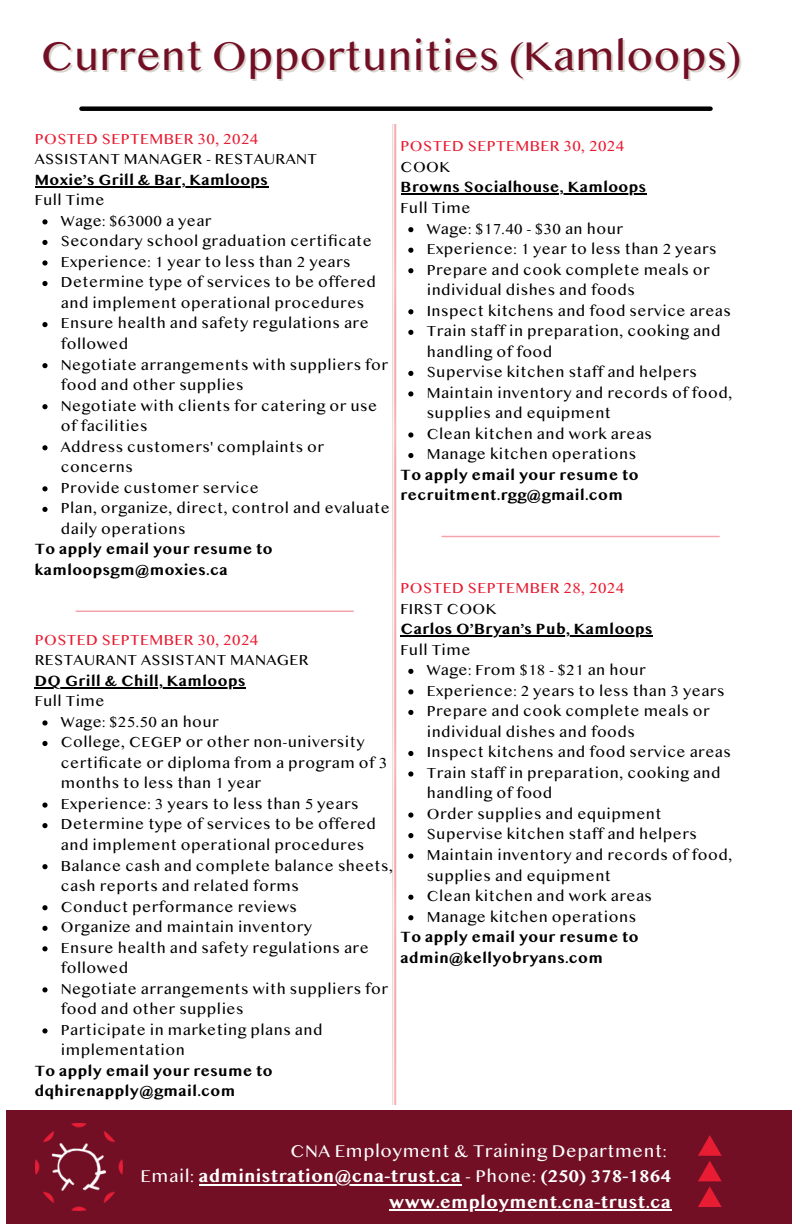
<style>
.page{position:relative;width:792px;height:1224px;background:#fff}
.page>*{position:absolute;margin:0;border:0;box-sizing:border-box;transform-origin:0 0}
.t1{font:42.4px "Myanmar MN";color:#720f25}
.t2{font:700 18px/25.6px "Myanmar MN";letter-spacing:.03em;color:#fff;text-align:right}
.t3{font:15.4px/20.6px "Myanmar MN";letter-spacing:.03em;color:#000}
.t4{font:700 15.4px/20.6px "Myanmar MN";letter-spacing:.03em;color:#000}
.t5{font:15.4px "Myanmar MN";letter-spacing:.03em;color:#e81c32}
.s1{font-weight:400}
</style>
<div class="page">
<div style="left:6px;top:1110px;width:786px;height:114px;background:#720f25"></div>
<svg style="left:698px;top:1135px;width:24px;height:72px"></svg>
<div style="left:81px;top:106px;width:630px;height:5px;background:#020202"></div>
<img style="left:36px;top:1123px;width:87px;height:87px">
<hr style="left:199px;top:1184px;width:262px;height:1px;background:#fff">
<hr style="left:389px;top:1209px;width:282px;height:2px;background:#fff">
<svg style="left:392px;top:125px;width:10px;height:979px"></svg>
<hr style="left:442px;top:536px;width:277px;height:1px;background:#e81c32">
<hr style="left:76px;top:610px;width:277px;height:2px;background:#e81c32">
<hr style="left:401px;top:635px;width:252px;height:2px;background:#000">
<svg style="left:408px;top:669px;width:5px;height:5px"></svg>
<svg style="left:408px;top:689px;width:5px;height:5px"></svg>
<svg style="left:408px;top:710px;width:5px;height:5px"></svg>
<svg style="left:408px;top:751px;width:5px;height:5px"></svg>
<svg style="left:408px;top:771px;width:5px;height:6px"></svg>
<svg style="left:408px;top:813px;width:5px;height:5px"></svg>
<svg style="left:408px;top:833px;width:5px;height:5px"></svg>
<svg style="left:408px;top:854px;width:5px;height:5px"></svg>
<svg style="left:408px;top:895px;width:5px;height:5px"></svg>
<svg style="left:408px;top:915px;width:5px;height:5px"></svg>
<hr style="left:35px;top:687px;width:211px;height:1px;background:#000">
<svg style="left:42px;top:720px;width:6px;height:6px"></svg>
<svg style="left:42px;top:741px;width:6px;height:5px"></svg>
<svg style="left:42px;top:803px;width:6px;height:5px"></svg>
<svg style="left:42px;top:823px;width:6px;height:5px"></svg>
<svg style="left:42px;top:864px;width:6px;height:5px"></svg>
<svg style="left:42px;top:905px;width:6px;height:5px"></svg>
<svg style="left:42px;top:926px;width:6px;height:5px"></svg>
<svg style="left:42px;top:946px;width:6px;height:5px"></svg>
<svg style="left:42px;top:987px;width:6px;height:5px"></svg>
<svg style="left:42px;top:1028px;width:6px;height:6px"></svg>
<hr style="left:401px;top:194px;width:246px;height:1px;background:#000">
<svg style="left:408px;top:227px;width:5px;height:5px"></svg>
<svg style="left:408px;top:248px;width:5px;height:5px"></svg>
<svg style="left:408px;top:268px;width:5px;height:5px"></svg>
<svg style="left:408px;top:309px;width:5px;height:5px"></svg>
<svg style="left:408px;top:330px;width:5px;height:5px"></svg>
<svg style="left:408px;top:371px;width:5px;height:5px"></svg>
<svg style="left:408px;top:391px;width:5px;height:6px"></svg>
<svg style="left:408px;top:432px;width:5px;height:6px"></svg>
<svg style="left:408px;top:453px;width:5px;height:5px"></svg>
<hr style="left:35px;top:186px;width:233px;height:1px;background:#000">
<svg style="left:42px;top:219px;width:6px;height:5px"></svg>
<svg style="left:42px;top:240px;width:6px;height:5px"></svg>
<svg style="left:42px;top:260px;width:6px;height:6px"></svg>
<svg style="left:42px;top:281px;width:6px;height:5px"></svg>
<svg style="left:42px;top:322px;width:6px;height:5px"></svg>
<svg style="left:42px;top:363px;width:6px;height:5px"></svg>
<svg style="left:42px;top:404px;width:6px;height:5px"></svg>
<svg style="left:42px;top:445px;width:6px;height:5px"></svg>
<svg style="left:42px;top:486px;width:6px;height:5px"></svg>
<svg style="left:42px;top:507px;width:6px;height:5px"></svg>
<h1 class="t1" style="left:41px;top:28px;width:703px">Current Opportunities (Kamloops)</h1>
<p class="t5" style="left:35px;top:129px;width:225px">POSTED SEPTEMBER 30, 2024</p>
<p class="t3" style="left:35px;top:150px;width:284px">ASSISTANT MANAGER - RESTAURANT</p>
<p class="t4" style="left:35px;top:170px;width:235px">Moxie’s Grill &amp; Bar, Kamloops</p>
<p class="t3" style="left:61px;top:191px;width:330px;text-indent:-26px">Full Time<br>Wage: $63000 a year<br>Secondary school graduation certificate<br>Experience: 1 year to less than 2 years<br>Determine type of services to be offered and implement operational procedures<br>Ensure health and safety regulations are followed<br>Negotiate arrangements with suppliers for food and other supplies<br>Negotiate with clients for catering or use of facilities<br>Address customers' complaints or concerns<br>Provide customer service<br>Plan, organize, direct, control and evaluate daily operations</p>
<p class="t4" style="left:35px;top:540px;width:239px">To apply email your resume to kamloopsgm@moxies.ca</p>
<p class="t5" style="left:35px;top:630px;width:225px">POSTED SEPTEMBER 30, 2024</p>
<p class="t3" style="left:35px;top:651px;width:275px">RESTAURANT ASSISTANT MANAGER</p>
<p class="t4" style="left:35px;top:671px;width:212px">DQ Grill &amp; Chill, Kamloops</p>
<p class="t3" style="left:61px;top:692px;width:334px;text-indent:-26px">Full Time<br>Wage: $25.50 an hour<br>College, CEGEP or other non-university certificate or diploma from a program of 3 months to less than 1 year<br>Experience: 3 years to less than 5 years<br>Determine type of services to be offered and implement operational procedures<br>Balance cash and complete balance sheets, cash reports and related forms<br>Conduct performance reviews<br>Organize and maintain inventory<br>Ensure health and safety regulations are followed<br>Negotiate arrangements with suppliers for food and other supplies<br>Participate in marketing plans and implementation</p>
<p class="t4" style="left:35px;top:1061px;width:239px">To apply email your resume to dqhirenapply@gmail.com</p>
<p class="t5" style="left:401px;top:136px;width:225px">POSTED SEPTEMBER 30, 2024</p>
<p class="t3" style="left:401px;top:157px;width:51px">COOK</p>
<p class="t4" style="left:401px;top:178px;width:247px">Browns Socialhouse, Kamloops</p>
<p class="t3" style="left:427px;top:199px;width:307px;text-indent:-26px">Full Time<br>Wage: $17.40 - $30 an hour<br>Experience: 1 year to less than 2 years<br>Prepare and cook complete meals or individual dishes and foods<br>Inspect kitchens and food service areas<br>Train staff in preparation, cooking and handling of food<br>Supervise kitchen staff and helpers<br>Maintain inventory and records of food, supplies and equipment<br>Clean kitchen and work areas<br>Manage kitchen operations</p>
<p class="t4" style="left:401px;top:465px;width:239px">To apply email your resume to recruitment.rgg@gmail.com</p>
<p class="t5" style="left:401px;top:578px;width:225px">POSTED SEPTEMBER 28, 2024</p>
<p class="t3" style="left:401px;top:599px;width:98px">FIRST COOK</p>
<p class="t4" style="left:401px;top:620px;width:253px">Carlos O’Bryan’s Pub, Kamloops</p>
<p class="t3" style="left:427px;top:640px;width:307px;text-indent:-26px">Full Time<br>Wage: From $18 - $21 an hour<br>Experience: 2 years to less than 3 years<br>Prepare and cook complete meals or individual dishes and foods<br>Inspect kitchens and food service areas<br>Train staff in preparation, cooking and handling of food<br>Order supplies and equipment<br>Supervise kitchen staff and helpers<br>Maintain inventory and records of food, supplies and equipment<br>Clean kitchen and work areas<br>Manage kitchen operations</p>
<p class="t4" style="left:401px;top:928px;width:239px">To apply email your resume to admin@kellyobryans.com</p>
<p class="t2" style="left:141px;top:1139px;width:532px"><span class="s1">CNA Employment &amp; Training Department:<br>Email:</span> administration@cna-trust.ca <span class="s1">- Phone:</span> (250) 378-1864 www.employment.cna-trust.ca</p>
</div>
